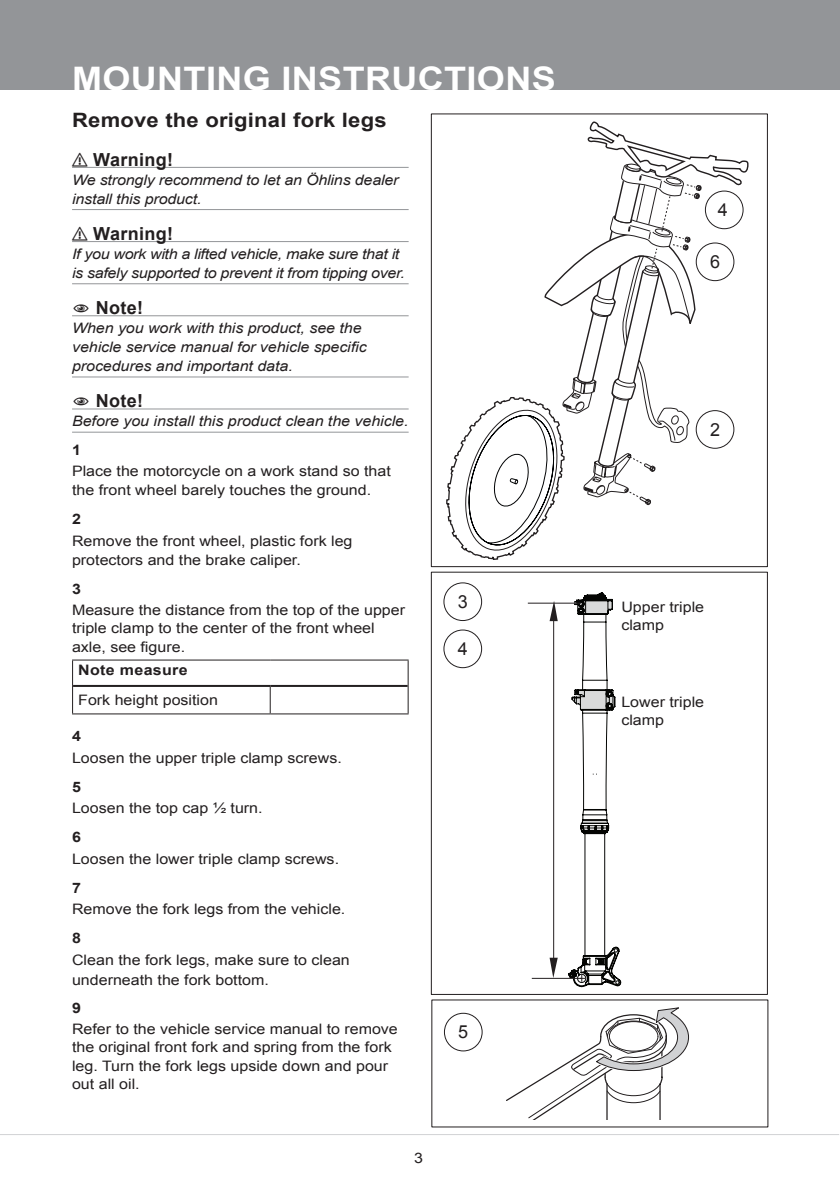
<style>
.page{position:relative;width:840px;height:1191px;background:#fff}
.page>*{position:absolute;margin:0;border:0;box-sizing:border-box;transform-origin:0 0}
.t1{font:700 32.4px "Arial";letter-spacing:.01em;color:#fff;scale:1.11 1}
.t2{font:700 19.8px "Arial";letter-spacing:.01em;color:#231f20;scale:1.11 1}
.t3{font:700 18px "Arial";letter-spacing:.02em;color:#231f20}
.t4{font:18px "Arial";color:#231f20}
.t5{font:14.4px/18.4px "Arial";color:#231f20;scale:1.11 1}
.t6{font:italic 14.4px/19px "Arial";letter-spacing:-.005em;color:#231f20;scale:1.11 1}
.t7{font:700 14.4px "Arial";letter-spacing:.02em;color:#231f20;scale:1.11 1}
</style>
<div class="page">
<div style="left:0;top:0;width:839px;height:90px;background:#939598"></div>
<hr style="left:0;top:1134px;width:838px;height:1px;background:#d1d2d4">
<hr style="left:72px;top:167px;width:336px;height:1px;background:#939598">
<hr style="left:72px;top:209px;width:336px;height:1px;background:#939598">
<hr style="left:72px;top:241px;width:336px;height:1px;background:#939598">
<hr style="left:72px;top:283px;width:336px;height:1px;background:#939598">
<hr style="left:72px;top:315px;width:336px;height:1px;background:#939598">
<hr style="left:72px;top:377px;width:336px;height:1px;background:#939598">
<hr style="left:72px;top:408px;width:336px;height:1px;background:#939598">
<hr style="left:72px;top:432px;width:336px;height:1px;background:#939598">
<hr style="left:72px;top:659px;width:198px;height:1px;background:#231f20">
<hr style="left:270px;top:659px;width:138px;height:1px;background:#231f20">
<svg style="left:72px;top:660px;width:1px;height:53px"></svg>
<svg style="left:407px;top:660px;width:1px;height:53px"></svg>
<hr style="left:72px;top:713px;width:198px;height:1px;background:#231f20">
<hr style="left:270px;top:713px;width:138px;height:1px;background:#231f20">
<hr style="left:73px;top:685px;width:197px;height:2px;background:#231f20">
<hr style="left:270px;top:685px;width:137px;height:2px;background:#231f20">
<svg style="left:270px;top:687px;width:1px;height:26px"></svg>
<svg style="left:506px;top:1007px;width:183px;height:112px"></svg>
<div style="left:430px;top:113px;width:337px;height:454px;border:1px solid #231f20"></div>
<div style="left:430px;top:571px;width:337px;height:424px;border:1px solid #231f20"></div>
<svg style="left:446px;top:121px;width:302px;height:439px"></svg>
<div style="left:695px;top:410px;width:38px;height:38px;background:#fff;border-radius:50%"></div>
<div style="left:695px;top:410px;width:39px;height:39px;border:1px solid #231f20;border-radius:50%"></div>
<div style="left:443px;top:582px;width:39px;height:39px;border:1px solid #231f20;border-radius:50%"></div>
<div style="left:443px;top:1012px;width:39px;height:39px;border:1px solid #231f20;border-radius:50%"></div>
<div style="left:705px;top:191px;width:37px;height:38px;background:#fff;border-radius:50%"></div>
<div style="left:704px;top:190px;width:39px;height:39px;border:1px solid #231f20;border-radius:50%"></div>
<div style="left:695px;top:243px;width:38px;height:38px;background:#fff;border-radius:50%"></div>
<div style="left:695px;top:242px;width:39px;height:39px;border:1px solid #231f20;border-radius:50%"></div>
<hr style="left:527px;top:602px;width:54px;height:1px;background:#231f20">
<hr style="left:553px;top:611px;width:1px;height:356px;background:#231f20">
<svg style="left:549px;top:601px;width:8px;height:20px"></svg>
<svg style="left:549px;top:957px;width:8px;height:21px"></svg>
<hr style="left:531px;top:978px;width:50px;height:1px;background:#231f20">
<svg style="left:568px;top:592px;width:53px;height:395px"></svg>
<div style="left:443px;top:629px;width:39px;height:39px;border:1px solid #231f20;border-radius:50%"></div>
<h1 class="t1" style="left:72px;top:57px;width:437px">MOUNTING INSTRUCTIONS</h1>
<h2 class="t2" style="left:72px;top:107px;width:285px">Remove the original fork legs</h2>
<p class="t3" style="left:72px;top:147px;width:103px">⚠ Warning!</p>
<p class="t6" style="left:72px;top:170px;width:295px">We strongly recommend to let an Öhlins dealer install this product.</p>
<p class="t3" style="left:72px;top:221px;width:103px">⚠ Warning!</p>
<p class="t6" style="left:72px;top:244px;width:301px">If you work with a lifted vehicle, make sure that it is safely supported to prevent it from tipping over.</p>
<p class="t3" style="left:96px;top:296px;width:49px">Note!</p>
<p class="t6" style="left:72px;top:319px;width:267px">When you work with this product, see the vehicle service manual for vehicle specific procedures and important data.</p>
<p class="t3" style="left:96px;top:389px;width:49px">Note!</p>
<p class="t6" style="left:72px;top:412px;width:304px">Before you install this product clean the vehicle.</p>
<p class="t7" style="left:72px;top:440px;width:10px">1</p>
<p class="t5" style="left:72px;top:461px;width:288px;line-height:19.6px">Place the motorcycle on a work stand so that the front wheel barely touches the ground.</p>
<p class="t7" style="left:72px;top:509px;width:10px">2</p>
<p class="t5" style="left:72px;top:531px;width:254px;line-height:19.6px">Remove the front wheel, plastic fork leg protectors and the brake caliper.</p>
<p class="t7" style="left:72px;top:579px;width:10px">3</p>
<p class="t5" style="left:72px;top:600px;width:301px">Measure the distance from the top of the upper triple clamp to the center of the front wheel axle, see figure.</p>
<p class="t7" style="left:78px;top:660px;width:100px">Note measure</p>
<p class="t5" style="left:78px;top:691px;width:127px">Fork height position</p>
<p class="t7" style="left:72px;top:726px;width:10px">4</p>
<p class="t5" style="left:72px;top:748px;width:244px">Loosen the upper triple clamp screws.</p>
<p class="t7" style="left:72px;top:777px;width:10px">5</p>
<p class="t5" style="left:72px;top:799px;width:173px">Loosen the top cap ½ turn.</p>
<p class="t7" style="left:72px;top:827px;width:10px">6</p>
<p class="t5" style="left:72px;top:849px;width:242px">Loosen the lower triple clamp screws.</p>
<p class="t7" style="left:72px;top:878px;width:10px">7</p>
<p class="t5" style="left:72px;top:900px;width:247px">Remove the fork legs from the vehicle.</p>
<p class="t7" style="left:72px;top:928px;width:10px">8</p>
<p class="t5" style="left:72px;top:950px;width:251px;line-height:19.6px">Clean the fork legs, make sure to clean underneath the fork bottom.</p>
<p class="t7" style="left:72px;top:998px;width:10px">9</p>
<p class="t5" style="left:72px;top:1019px;width:295px">Refer to the vehicle service manual to remove the original front fork and spring from the fork leg. Turn the fork legs upside down and pour out all oil.</p>
<p class="t4" style="left:457px;top:590px;width:12px">3</p>
<p class="t4" style="left:457px;top:637px;width:12px">4</p>
<p class="t4" style="left:458px;top:1020px;width:12px">5</p>
<p class="t5" style="left:414px;top:1148px;width:10px">3</p>
<p class="t4" style="left:717px;top:198px;width:12px">4</p>
<p class="t4" style="left:709px;top:250px;width:12px">6</p>
<p class="t4" style="left:709px;top:417px;width:12px">2</p>
<p class="t5" style="left:621px;top:598px;width:76px">Upper triple clamp</p>
<p class="t5" style="left:621px;top:693px;width:76px">Lower triple clamp</p>
</div>
